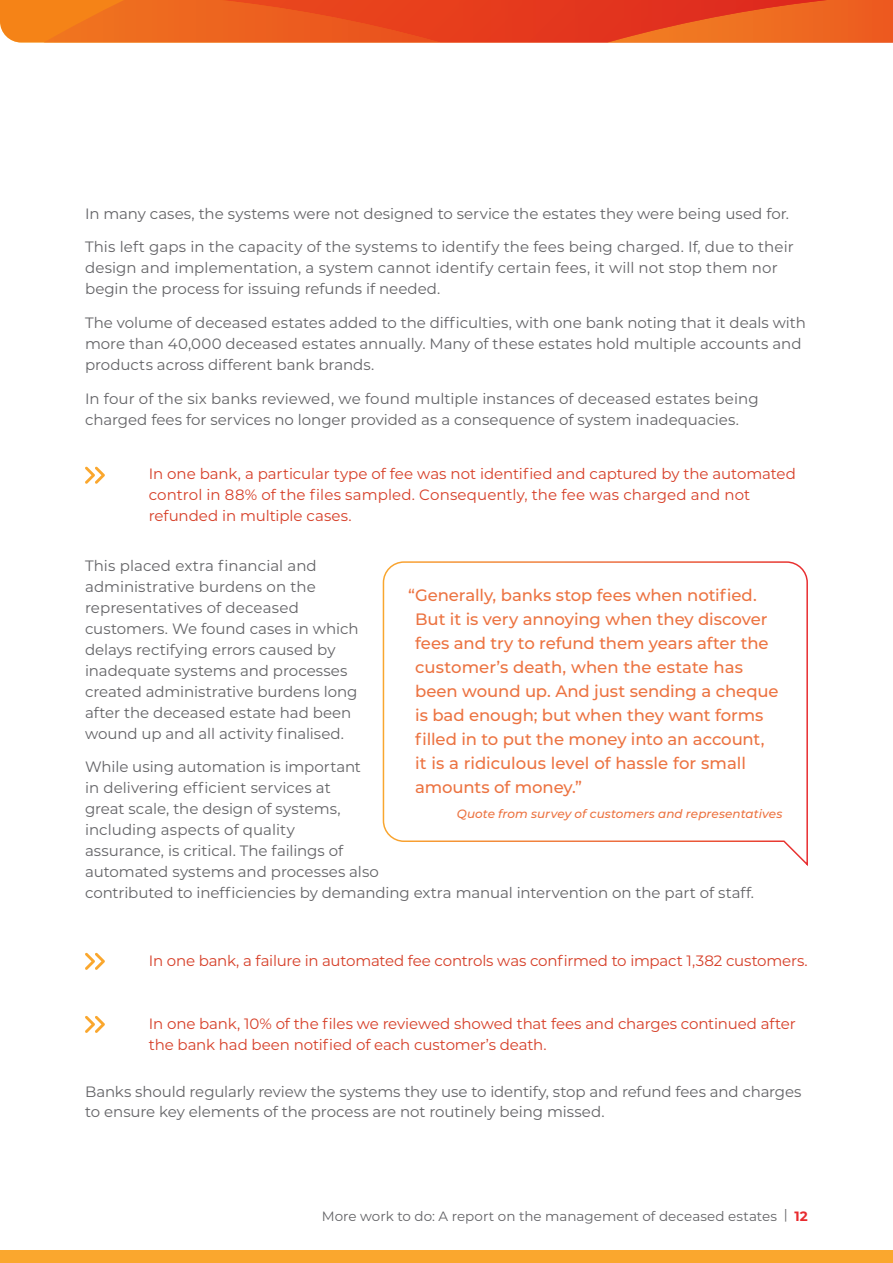
<style>
.page{position:relative;width:893px;height:1263px;background:#fff}
.page>*{position:absolute;margin:0;border:0;box-sizing:border-box;transform-origin:0 0}
.t1{font:500 16.5px/24px "Montserrat";letter-spacing:-.005em;color:#ec7341}
.Body_copy{font:15px/21px "Montserrat";color:#636366}
.Pull-out_text{font:15px/21px "Montserrat";letter-spacing:-.005em;color:#d63e27}
.t2{font:13.5px "Montserrat";color:#636366}
.Quote_byline{font:italic 500 12px "Montserrat";letter-spacing:.005em;color:#ec7341}
.s1{font-weight:700;color:#e82b2f}
</style>
<div class="page">
<div style="left:0;top:1250px;width:893px;height:13px;background:#faa72e"></div>
<svg style="left:0;top:0;width:893px;height:43px;background:#ea581f"></svg>
<svg style="left:85px;top:467px;width:20px;height:17px"></svg>
<svg style="left:85px;top:953px;width:20px;height:17px"></svg>
<svg style="left:85px;top:1016px;width:20px;height:17px"></svg>
<svg style="left:382px;top:561px;width:426px;height:305px"></svg>
<p class="Body_copy" style="left:85px;top:202px;width:704px">In many cases, the systems were not designed to service the estates they were being used for.</p>
<p class="Body_copy" style="left:85px;top:236px;width:710px">This left gaps in the capacity of the systems to identify the fees being charged. If, due to their design and implementation, a system cannot identify certain fees, it will not stop them nor begin the process for issuing refunds if needed.</p>
<p class="Body_copy" style="left:85px;top:312px;width:722px">The volume of deceased estates added to the difficulties, with one bank noting that it deals with more than 40,000 deceased estates annually. Many of these estates hold multiple accounts and products across different bank brands.</p>
<p class="Body_copy" style="left:85px;top:388px;width:675px">In four of the six banks reviewed, we found multiple instances of deceased estates being charged fees for services no longer provided as a consequence of system inadequacies.</p>
<p class="Pull-out_text" style="left:149px;top:463px;width:649px">In one bank, a particular type of fee was not identified and captured by the automated control in 88% of the files sampled. Consequently, the fee was charged and not refunded in multiple cases.</p>
<p class="Body_copy" style="left:85px;top:554px;width:275px">This placed extra financial and administrative burdens on the representatives of deceased customers. We found cases in which delays rectifying errors caused by inadequate systems and processes created administrative burdens long after the deceased estate had been wound up and all activity finalised.</p>
<p class="Body_copy" style="left:85px;top:756px;width:669px">While using automation is important<br>in delivering efficient services at<br>great scale, the design of systems,<br>including aspects of quality<br>assurance, is critical. The failings of<br>automated systems and processes also<br>contributed to inefficiencies by demanding extra manual intervention on the part of staff.</p>
<p class="t1" style="left:415px;top:583px;width:365px;text-indent:-7px">“Generally, banks stop fees when notified.<br>But it is very annoying when they discover fees and try to refund them years after the customer’s death, when the estate has been wound up. And just sending a cheque is bad enough; but when they want forms filled in to put the money into an account, it is a ridiculous level of hassle for small amounts of money.”</p>
<p class="Quote_byline" style="left:457px;top:805px;width:327px">Quote from survey of customers and representatives</p>
<p class="Pull-out_text" style="left:149px;top:949px;width:659px">In one bank, a failure in automated fee controls was confirmed to impact 1,382 customers.</p>
<p class="Pull-out_text" style="left:149px;top:1012px;width:648px">In one bank, 10% of the files we reviewed showed that fees and charges continued after the bank had been notified of each customer’s death.</p>
<p class="Body_copy" style="left:85px;top:1081px;width:718px;line-height:19.5px">Banks should regularly review the systems they use to identify, stop and refund fees and charges to ensure key elements of the process are not routinely being missed.</p>
<p class="t2" style="left:322px;top:1207px;width:488px">More work to do: A report on the management of deceased estates | <span class="s1">12</span></p>
</div>
